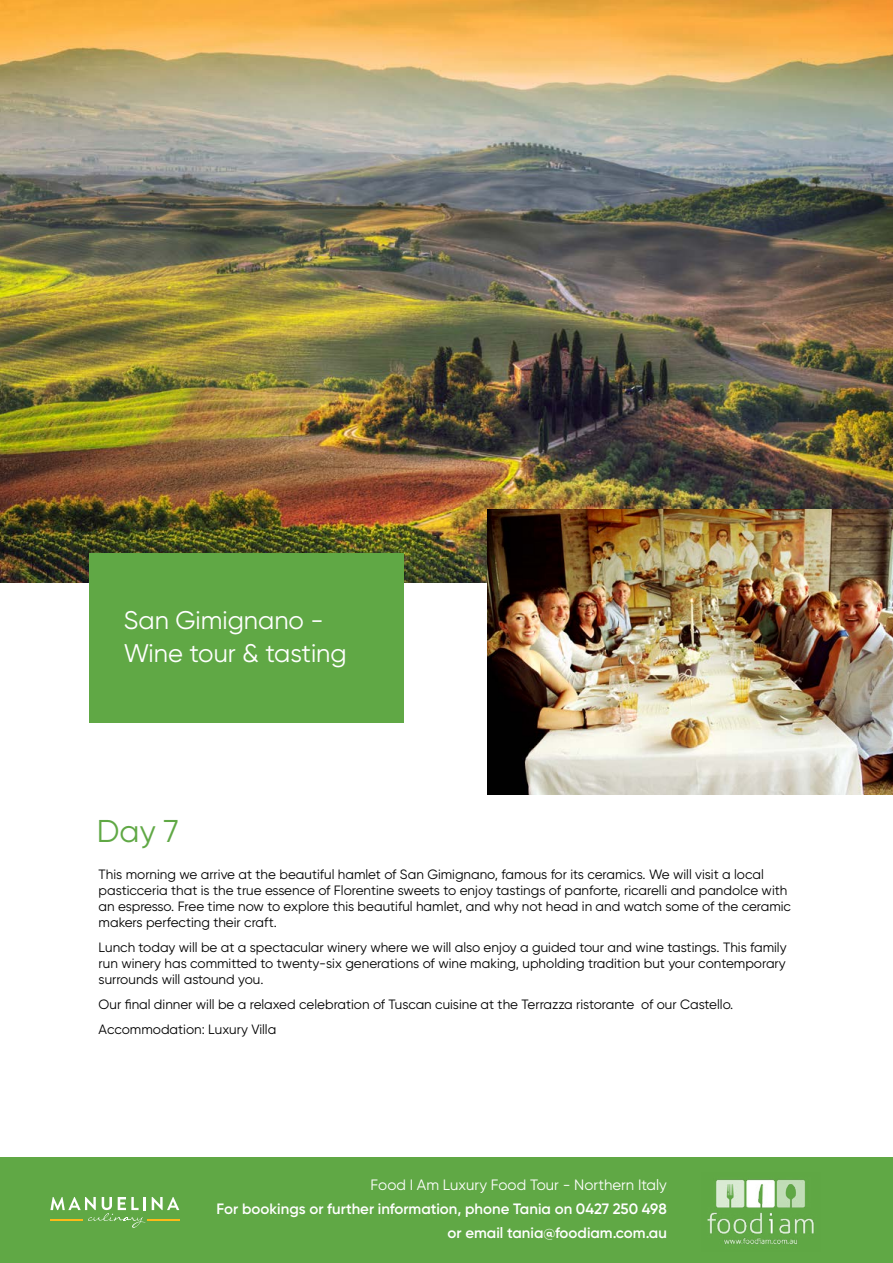
<style>
.page{position:relative;width:893px;height:1263px;background:#fff}
.page>*{position:absolute;margin:0;border:0;box-sizing:border-box;transform-origin:0 0}
.t1{font:31.5px "Gilroy";color:#60a845}
.t2{font:25.5px/33px "Gilroy";color:#fff}
.t3{font:600 15px/24px "Gilroy";color:#fff;text-align:right}
.t4{font:15px "Gilroy";color:#fff}
.t5{font:13.5px/16.2px "Gilroy";color:#000}
</style>
<div class="page">
<div style="left:0;top:1157px;width:893px;height:106px;background:#60a845"></div>
<img style="left:707px;top:1179px;width:107px;height:65px">
<hr style="left:148px;top:1219px;width:32px;height:1px;background:#feba17">
<svg style="left:50px;top:1197px;width:96px;height:31px"></svg>
<svg style="left:152px;top:1197px;width:27px;height:13px"></svg>
<img style="left:0;top:0;width:893px;height:582px">
<div style="left:89px;top:553px;width:315px;height:169px;background:#60a845"></div>
<img style="left:488px;top:509px;width:405px;height:286px">
<h2 class="t2" style="left:124px;top:603px;width:225px">San Gimignano -<br>Wine tour &amp; tasting</h2>
<h1 class="t1" style="left:97px;top:811px;width:84px">Day 7</h1>
<p class="t5" style="left:99px;top:866px;width:694px">This morning we arrive at the beautiful hamlet of San Gimignano, famous for its ceramics. We will visit a local pasticceria that is the true essence of Florentine sweets to enjoy tastings of panforte, ricarelli and pandolce with an espresso. Free time now to explore this beautiful hamlet, and why not head in and watch some of the ceramic makers perfecting their craft.</p>
<p class="t5" style="left:99px;top:939px;width:689px;text-align:justify">Lunch today will be at a spectacular winery where we will also enjoy a guided tour and wine tastings. This family run winery has committed to twenty-six generations of wine making, upholding tradition but your contemporary surrounds will astound you.</p>
<p class="t5" style="left:99px;top:992px;width:636px;line-height:24.8px">Our final dinner will be a relaxed celebration of Tuscan cuisine at the Terrazza ristorante of our Castello.<br>Accommodation: Luxury Villa</p>
<p class="t4" style="left:371px;top:1175px;width:298px">Food I Am Luxury Food Tour - Northern Italy</p>
<p class="t3" style="left:217px;top:1196px;width:452px">For bookings or further information, phone Tania on 0427 250 498 or email tania@foodiam.com.au</p>
</div>
